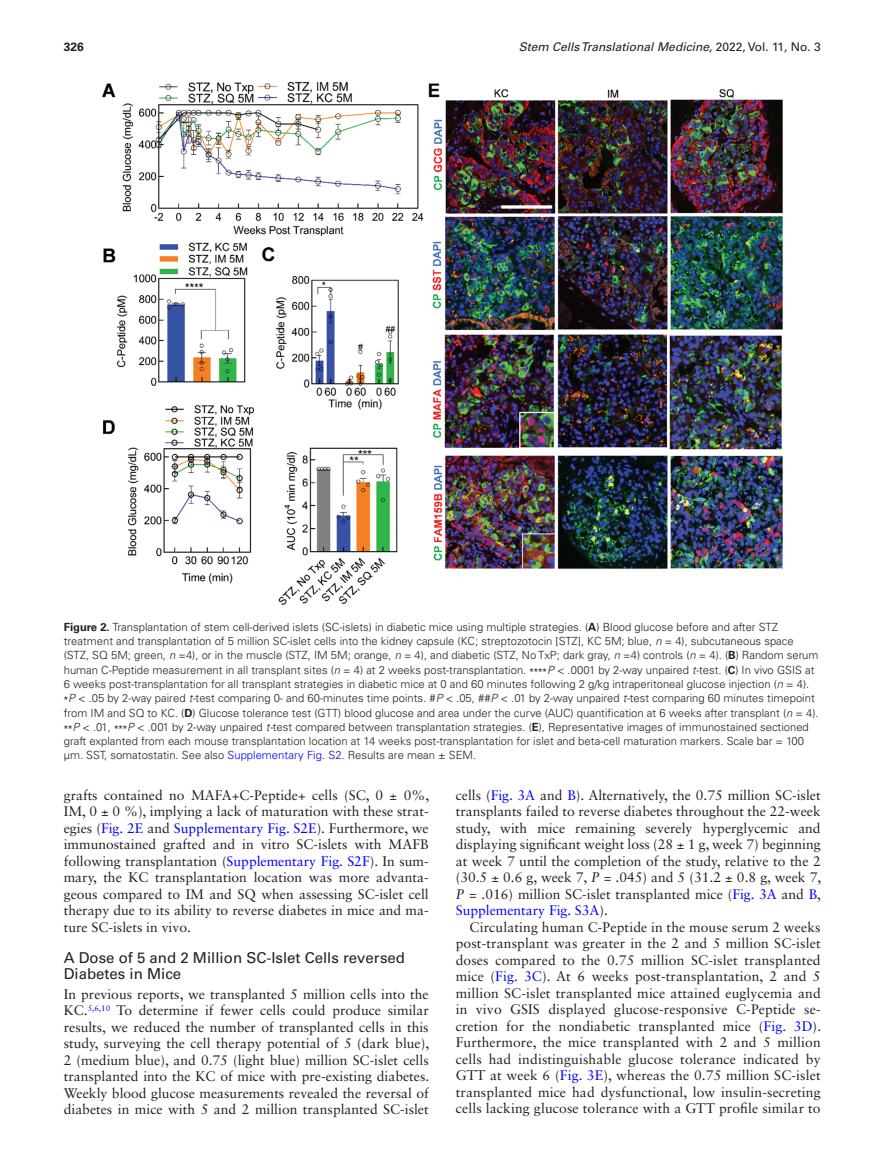
<style>
.page{position:relative;width:893px;height:1174px;background:#fff}
.page>*{position:absolute;margin:0;border:0;box-sizing:border-box;transform-origin:0 0}
.t1{font:15px/16.5px "Univers LT Std";color:#231f20}
.t2{font:13.8px/16.5px "Sabon LT Std";color:#231f20;text-align:justify}
.t3{font:italic 12px "Univers LT Std";color:#231f20}
.t4{font:700 12px "Univers LT Std";color:#231f20}
.t5{font:300 11.25px/14.2px "Univers LT Std";color:#231f20}
.s1{font-style:normal}
.s2{font-weight:700}
.s3{font-style:italic}
.s4{font-family:"Arial Unicode MS";font-weight:400}
.s5{color:#00f}
</style>
<div class="page">
<img style="left:102px;top:81px;width:681px;height:524px">
<p class="t4" style="left:64px;top:40px;width:22px">326</p>
<p class="t3" style="left:519px;top:40px;width:303px">Stem Cells Translational Medicine<span class="s1">, 2022, Vol. 11, No. 3</span></p>
<p class="t5" style="left:64px;top:620px;width:756px"><span class="s2">Figure 2.</span> Transplantation of stem cell-derived islets (SC-islets) in diabetic mice using multiple strategies. (<span class="s2">A</span>) Blood glucose before and after STZ treatment and transplantation of 5 million SC-islet cells into the kidney capsule (KC; streptozotocin [STZ], KC 5M; blue, <span class="s3">n</span> = 4), subcutaneous space (STZ, SQ 5M; green, <span class="s3">n</span> =4), or in the muscle (STZ, IM 5M; orange, <span class="s3">n</span> = 4), and diabetic (STZ, No TxP; dark gray, <span class="s3">n</span> =4) controls (<span class="s3">n</span> = 4). (<span class="s2">B</span>) Random serum human C-Peptide measurement in all transplant sites (<span class="s3">n</span> = 4) at 2 weeks post-transplantation. <span class="s4">∗∗∗∗</span><span class="s3">P</span> &lt; .0001 by 2-way unpaired <span class="s3">t-</span>test. (<span class="s2">C</span>) In vivo GSIS at 6 weeks post-transplantation for all transplant strategies in diabetic mice at 0 and 60 minutes following 2 g/kg intraperitoneal glucose injection (<span class="s3">n</span> = 4). <span class="s4">∗</span><span class="s3">P</span> &lt; .05 by 2-way paired <span class="s3">t-</span>test comparing 0- and 60-minutes time points. #<span class="s3">P</span> &lt; .05, ##<span class="s3">P</span> &lt; .01 by 2-way unpaired <span class="s3">t-</span>test comparing 60 minutes timepoint from IM and SQ to KC. (<span class="s2">D</span>) Glucose tolerance test (GTT) blood glucose and area under the curve (AUC) quantification at 6 weeks after transplant (<span class="s3">n</span> = 4). <span class="s4">∗∗</span><span class="s3">P</span> &lt; .01, <span class="s4">∗∗∗</span><span class="s3">P</span> &lt; .001 by 2-way unpaired <span class="s3">t-</span>test compared between transplantation strategies. (<span class="s2">E</span>), Representative images of immunostained sectioned graft explanted from each mouse transplantation location at 14 weeks post-transplantation for islet and beta-cell maturation markers. Scale bar = 100 µm. SST, somatostatin. See also <span class="s5">Supplementary Fig. S2</span>. Results are mean ± SEM.</p>
<p class="t2" style="left:64px;top:786px;width:367px">grafts contained no MAFA+C-Peptide+ cells (SC, 0 ± 0%, IM, 0 ± 0 %), implying a lack of maturation with these strat&shy;egies (<span class="s5">Fig. 2E</span> and <span class="s5">Supplementary Fig. S2E</span>). Furthermore, we immunostained grafted and in vitro SC-islets with MAFB following transplantation (<span class="s5">Supplementary Fig. S2F</span>). In sum&shy;mary, the KC transplantation location was more advanta&shy;geous compared to IM and SQ when assessing SC-islet cell therapy due to its ability to reverse diabetes in mice and ma&shy;ture SC-islets in vivo.</p>
<p class="t1" style="left:64px;top:949px;width:343px">A Dose of 5 and 2 Million SC-Islet Cells reversed<br>Diabetes in Mice</p>
<p class="t2" style="left:64px;top:985px;width:367px">In previous reports, we transplanted 5 million cells into the KC.<sup>5</sup><sup>,</sup><sup>6</sup><sup>,</sup><sup>10</sup> To determine if fewer cells could produce similar results, we reduced the number of transplanted cells in this study, surveying the cell therapy potential of 5 (dark blue), 2 (medium blue), and 0.75 (light blue) million SC-islet cells transplanted into the KC of mice with pre-existing diabetes.<br>Weekly blood glucose measurements revealed the reversal of diabetes in mice with 5 and 2 million transplanted SC-islet</p>
<p class="t2" style="left:456px;top:786px;width:367px">cells (<span class="s5">Fig. 3A</span> and <span class="s5">B</span>). Alternatively, the 0.75 million SC-islet transplants failed to reverse diabetes throughout the 22-week study, with mice remaining severely hyperglycemic and displaying significant weight loss (28 ± 1 g, week 7) beginning at week 7 until the completion of the study, relative to the 2 (30.5 ± 0.6 g, week 7, <span class="s3">P =</span> .045) and 5 (31.2 ± 0.8 g, week 7, <span class="s3">P =</span> .016) million SC-islet transplanted mice (<span class="s5">Fig. 3A</span> and <span class="s5">B</span>, <span class="s5">Supplementary Fig. S3A</span>).</p>
<p class="t2" style="left:456px;top:918px;width:367px;text-indent:14px">Circulating human C-Peptide in the mouse serum 2 weeks post-transplant was greater in the 2 and 5 million SC-islet doses compared to the 0.75 million SC-islet transplanted mice (<span class="s5">Fig. 3C</span>). At 6 weeks post-transplantation, 2 and 5 million SC-islet transplanted mice attained euglycemia and in vivo GSIS displayed glucose-responsive C-Peptide se&shy;cretion for the nondiabetic transplanted mice (<span class="s5">Fig. 3D</span>).<br>Furthermore, the mice transplanted with 2 and 5 million cells had indistinguishable glucose tolerance indicated by GTT at week 6 (<span class="s5">Fig. 3E</span>), whereas the 0.75 million SC-islet transplanted mice had dysfunctional, low insulin-secreting cells lacking glucose tolerance with a GTT profile similar to</p>
</div>
